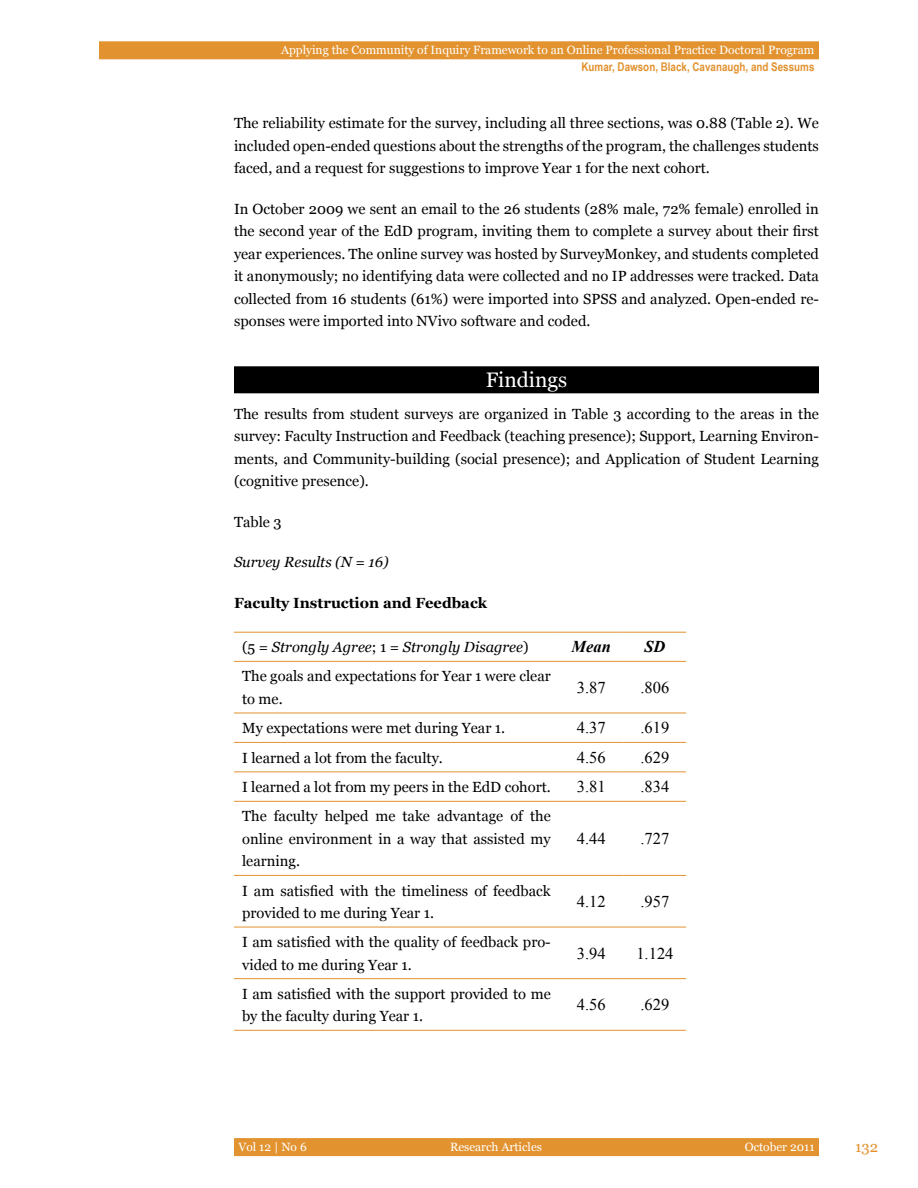
<style>
.page{position:relative;width:918px;height:1188px;background:#fff}
.page>*{position:absolute;margin:0;border:0;box-sizing:border-box;transform-origin:0 0}
.t1{font:21px "Georgia";color:#fff}
.t2{font:16.5px "Times New Roman";color:#000}
.t3{font:italic 700 16.5px "Times New Roman";color:#000}
.t4{font:15px "Georgia";color:#e2922e}
.t5{font:14.7px/22.5px "Georgia";color:#000;text-align:justify}
.t6{font:italic 14.7px "Georgia";color:#000}
.t7{font:700 14.7px "Georgia";color:#000}
.t8{font:12px "Georgia";color:#fff}
.t9{font:700 12px "Arial Narrow";color:#e2922e}
.s1{font-style:normal}
</style>
<div class="page">
<div style="left:99px;top:41px;width:720px;height:18px;background:#e2922e"></div>
<div style="left:234px;top:1138px;width:585px;height:18px;background:#e2922e"></div>
<div style="left:234px;top:366px;width:585px;height:27px;background:#000"></div>
<hr style="left:234px;top:632px;width:325px;height:1px;background:#e2922e">
<hr style="left:559px;top:632px;width:65px;height:1px;background:#e2922e">
<hr style="left:624px;top:632px;width:62px;height:1px;background:#e2922e">
<hr style="left:234px;top:661px;width:325px;height:1px;background:#e2922e">
<hr style="left:559px;top:661px;width:65px;height:1px;background:#e2922e">
<hr style="left:624px;top:661px;width:62px;height:1px;background:#e2922e">
<hr style="left:234px;top:713px;width:325px;height:1px;background:#e2922e">
<hr style="left:559px;top:713px;width:65px;height:1px;background:#e2922e">
<hr style="left:624px;top:713px;width:62px;height:1px;background:#e2922e">
<hr style="left:234px;top:742px;width:325px;height:1px;background:#e2922e">
<hr style="left:559px;top:742px;width:65px;height:1px;background:#e2922e">
<hr style="left:624px;top:742px;width:62px;height:1px;background:#e2922e">
<hr style="left:234px;top:771px;width:325px;height:1px;background:#e2922e">
<hr style="left:559px;top:771px;width:65px;height:1px;background:#e2922e">
<hr style="left:624px;top:771px;width:62px;height:1px;background:#e2922e">
<hr style="left:234px;top:801px;width:325px;height:1px;background:#e2922e">
<hr style="left:559px;top:801px;width:65px;height:1px;background:#e2922e">
<hr style="left:624px;top:801px;width:62px;height:1px;background:#e2922e">
<hr style="left:234px;top:875px;width:325px;height:1px;background:#e2922e">
<hr style="left:559px;top:875px;width:65px;height:1px;background:#e2922e">
<hr style="left:624px;top:875px;width:62px;height:1px;background:#e2922e">
<hr style="left:234px;top:927px;width:325px;height:1px;background:#e2922e">
<hr style="left:559px;top:927px;width:65px;height:1px;background:#e2922e">
<hr style="left:624px;top:927px;width:62px;height:1px;background:#e2922e">
<hr style="left:234px;top:978px;width:325px;height:1px;background:#e2922e">
<hr style="left:559px;top:978px;width:65px;height:1px;background:#e2922e">
<hr style="left:624px;top:978px;width:62px;height:1px;background:#e2922e">
<hr style="left:234px;top:1030px;width:325px;height:1px;background:#e2922e">
<hr style="left:559px;top:1030px;width:65px;height:1px;background:#e2922e">
<hr style="left:624px;top:1030px;width:62px;height:1px;background:#e2922e">
<p class="t8" style="left:281px;top:43px;width:535px">Applying the Community of Inquiry Framework to an Online Professional Practice Doctoral Program</p>
<p class="t9" style="left:582px;top:58px;width:234px">Kumar, Dawson, Black, Cavanaugh, and Sessums</p>
<p class="t5" style="left:234px;top:112px;width:586px">The reliability estimate for the survey, including all three sections, was 0.88 (Table 2). We included open-ended questions about the strengths of the program, the challenges students faced, and a request for suggestions to improve Year 1 for the next cohort.</p>
<p class="t5" style="left:234px;top:198px;width:587px">In October 2009 we sent an email to the 26 students (28% male, 72% female) enrolled in the second year of the EdD program, inviting them to complete a survey about their first year experiences. The online survey was hosted by SurveyMonkey, and students completed it anonymously; no identifying data were collected and no IP addresses were tracked. Data collected from 16 students (61%) were imported into SPSS and analyzed. Open-ended re&shy;sponses were imported into NVivo software and coded.</p>
<p class="t1" style="left:486px;top:367px;width:83px">Findings</p>
<p class="t5" style="left:234px;top:403px;width:587px">The results from student surveys are organized in Table 3 according to the areas in the survey: Faculty Instruction and Feedback (teaching presence); Support, Learning Environ&shy;ments, and Community-building (social presence); and Application of Student Learning (cognitive presence).</p>
<p class="t5" style="left:234px;top:511px;width:49px">Table 3</p>
<p class="t6" style="left:234px;top:554px;width:156px">Survey Results (N = 16)</p>
<p class="t7" style="left:234px;top:593px;width:255px">Faculty Instruction and Feedback</p>
<p class="t6" style="left:242px;top:639px;width:288px"><span class="s1">(5 =</span> Strongly Agree<span class="s1">; 1 =</span> Strongly Disagree<span class="s1">)</span></p>
<p class="t3" style="left:572px;top:635px;width:41px">Mean</p>
<p class="t3" style="left:644px;top:635px;width:23px">SD</p>
<p class="t5" style="left:242px;top:665px;width:310px">The goals and expectations for Year 1 were clear to me.</p>
<p class="t2" style="left:577px;top:676px;width:30px">3.87</p>
<p class="t2" style="left:641px;top:676px;width:30px">.806</p>
<p class="t5" style="left:242px;top:717px;width:265px">My expectations were met during Year 1.</p>
<p class="t2" style="left:577px;top:717px;width:30px">4.37</p>
<p class="t2" style="left:641px;top:717px;width:30px">.619</p>
<p class="t5" style="left:242px;top:747px;width:202px">I learned a lot from the faculty.</p>
<p class="t2" style="left:577px;top:746px;width:30px">4.56</p>
<p class="t2" style="left:641px;top:746px;width:30px">.629</p>
<p class="t5" style="left:242px;top:776px;width:310px">I learned a lot from my peers in the EdD cohort.</p>
<p class="t2" style="left:577px;top:776px;width:30px">3.81</p>
<p class="t2" style="left:641px;top:776px;width:30px">.834</p>
<p class="t5" style="left:242px;top:805px;width:310px">The faculty helped me take advantage of the online environment in a way that assisted my learning.</p>
<p class="t2" style="left:577px;top:827px;width:30px">4.44</p>
<p class="t2" style="left:641px;top:827px;width:30px">.727</p>
<p class="t5" style="left:242px;top:880px;width:310px">I am satisfied with the timeliness of feedback provided to me during Year 1.</p>
<p class="t2" style="left:577px;top:890px;width:30px">4.12</p>
<p class="t2" style="left:641px;top:890px;width:30px">.957</p>
<p class="t5" style="left:242px;top:931px;width:310px">I am satisfied with the quality of feedback pro&shy;vided to me during Year 1.</p>
<p class="t2" style="left:577px;top:942px;width:30px">3.94</p>
<p class="t2" style="left:636px;top:942px;width:39px">1.124</p>
<p class="t5" style="left:242px;top:983px;width:310px">I am satisfied with the support provided to me by the faculty during Year 1.</p>
<p class="t2" style="left:577px;top:994px;width:30px">4.56</p>
<p class="t2" style="left:641px;top:994px;width:30px">.629</p>
<p class="t8" style="left:238px;top:1139px;width:70px">Vol 12 | No 6</p>
<p class="t8" style="left:450px;top:1139px;width:93px">Research Articles</p>
<p class="t8" style="left:745px;top:1139px;width:71px">October 2011</p>
<p class="t4" style="left:855px;top:1138px;width:25px">132</p>
</div>
